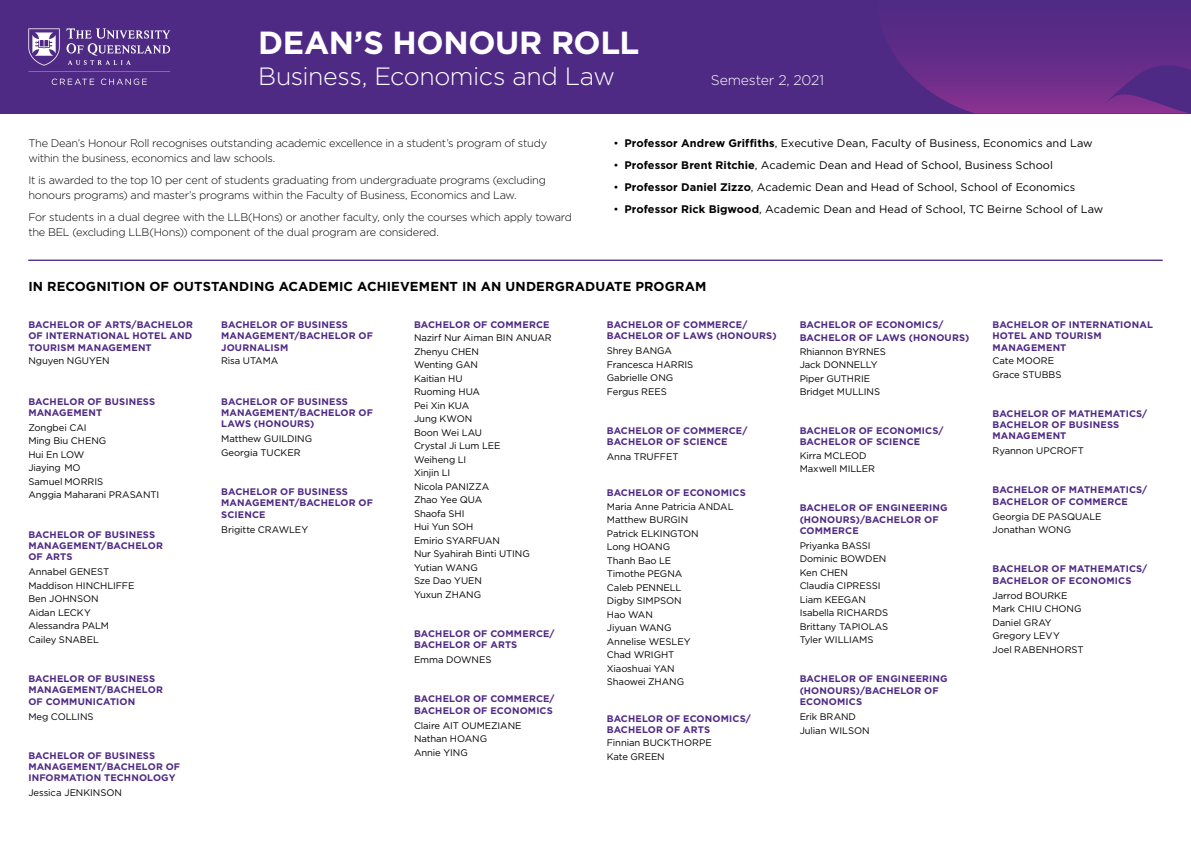
<style>
.page{position:relative;width:1191px;height:842px;background:#fff}
.page>*{position:absolute;margin:0;border:0;box-sizing:border-box;transform-origin:0 0}
.t1{font:700 32px "Gotham";letter-spacing:-.01em;color:#fff}
.t2{font:300 25px "Gotham";letter-spacing:-.015em;color:#fff}
.t3{font:300 14px "Gotham";letter-spacing:-.01em;color:#fff}
.t4{font:700 13px "Gotham";letter-spacing:.01em;color:#000}
.t5{font:300 11px/15px "Gotham";letter-spacing:-.025em;color:#000}
.t6{font:11px "Gotham";letter-spacing:.005em;color:#000}
.t7{font:9.5px/13.5px "Gotham";letter-spacing:-.01em;color:#000}
.t8{font:700 9.5px/11.4px "Gotham";letter-spacing:.015em;color:#4f2a84}
.s1{font-weight:700}
</style>
<div class="page">
<div style="left:0;top:0;width:1191px;height:113px;background:#4f2a84"></div>
<svg style="left:886px;top:37px;width:305px;height:76px"></svg>
<svg style="left:28px;top:28px;width:142px;height:57px"></svg>
<hr style="left:28px;top:260px;width:1134px;height:1px;background:#4f2a84">
<h1 class="t1" style="left:258px;top:22px;width:383px">DEAN’S HONOUR ROLL</h1>
<h2 class="t2" style="left:258px;top:60px;width:358px">Business, Economics and Law</h2>
<h3 class="t3" style="left:711px;top:71px;width:115px">Semester 2, 2021</h3>
<p class="t5" style="left:28px;top:135px;width:520px">The Dean’s Honour Roll recognises outstanding academic excellence in a student’s program of study within the business, economics and law schools.</p>
<p class="t5" style="left:28px;top:173px;width:519px">It is awarded to the top 10 per cent of students graduating from undergraduate programs (excluding honours programs) and master’s programs within the Faculty of Business, Economics and Law.</p>
<p class="t5" style="left:28px;top:210px;width:545px">For students in a dual degree with the LLB(Hons) or another faculty, only the courses which apply toward the BEL (excluding LLB(Hons)) component of the dual program are considered.</p>
<p class="t6" style="left:613px;top:136px;width:480px">• <span class="s1">Professor Andrew Griffiths</span>, Executive Dean, Faculty of Business, Economics and Law</p>
<p class="t6" style="left:613px;top:158px;width:441px">• <span class="s1">Professor Brent Ritchie</span>, Academic Dean and Head of School, Business School</p>
<p class="t6" style="left:613px;top:180px;width:463px">• <span class="s1">Professor Daniel Zizzo</span>, Academic Dean and Head of School, School of Economics</p>
<p class="t6" style="left:613px;top:203px;width:491px">• <span class="s1">Professor Rick Bigwood</span>, Academic Dean and Head of School, TC Beirne School of Law</p>
<h3 class="t4" style="left:28px;top:278px;width:679px">IN RECOGNITION OF OUTSTANDING ACADEMIC ACHIEVEMENT IN AN UNDERGRADUATE PROGRAM</h3>
<p class="t8" style="left:28px;top:319px;width:166px;text-align:justify">BACHELOR OF ARTS/BACHELOR OF INTERNATIONAL HOTEL AND TOURISM MANAGEMENT</p>
<p class="t7" style="left:28px;top:354px;width:83px">Nguyen NGUYEN</p>
<p class="t8" style="left:28px;top:395px;width:128px">BACHELOR OF BUSINESS<br>MANAGEMENT</p>
<p class="t7" style="left:28px;top:421px;width:132px">Zongbei CAI<br>Ming Biu CHENG<br>Hui En LOW<br>Jiaying MO<br>Samuel MORRIS<br>Anggia Maharani PRASANTI</p>
<p class="t8" style="left:28px;top:528px;width:136px">BACHELOR OF BUSINESS<br>MANAGEMENT/BACHELOR<br>OF ARTS</p>
<p class="t7" style="left:28px;top:565px;width:108px">Annabel GENEST<br>Maddison HINCHLIFFE<br>Ben JOHNSON<br>Aidan LECKY<br>Alessandra PALM<br>Cailey SNABEL</p>
<p class="t8" style="left:28px;top:673px;width:136px">BACHELOR OF BUSINESS<br>MANAGEMENT/BACHELOR<br>OF COMMUNICATION</p>
<p class="t7" style="left:28px;top:709px;width:67px">Meg COLLINS</p>
<p class="t8" style="left:28px;top:749px;width:153px">BACHELOR OF BUSINESS<br>MANAGEMENT/BACHELOR OF<br>INFORMATION TECHNOLOGY</p>
<p class="t7" style="left:28px;top:786px;width:95px">Jessica JENKINSON</p>
<p class="t8" style="left:221px;top:319px;width:153px">BACHELOR OF BUSINESS<br>MANAGEMENT/BACHELOR OF<br>JOURNALISM</p>
<p class="t7" style="left:221px;top:354px;width:59px">Risa UTAMA</p>
<p class="t8" style="left:221px;top:395px;width:153px">BACHELOR OF BUSINESS<br>MANAGEMENT/BACHELOR OF<br>LAWS (HONOURS)</p>
<p class="t7" style="left:221px;top:432px;width:93px">Matthew GUILDING<br>Georgia TUCKER</p>
<p class="t8" style="left:221px;top:486px;width:153px">BACHELOR OF BUSINESS<br>MANAGEMENT/BACHELOR OF<br>SCIENCE</p>
<p class="t7" style="left:221px;top:522px;width:89px">Brigitte CRAWLEY</p>
<p class="t8" style="left:414px;top:319px;width:137px">BACHELOR OF COMMERCE</p>
<p class="t7" style="left:414px;top:331px;width:139px">Nazirf Nur Aiman BIN ANUAR<br>Zhenyu CHEN<br>Wenting GAN<br>Kaitian HU<br>Ruoming HUA<br>Pei Xin KUA<br>Jung KWON<br>Boon Wei LAU<br>Crystal Ji Lum LEE<br>Weiheng LI<br>Xinjin LI<br>Nicola PANIZZA<br>Zhao Yee QUA<br>Shaofa SHI<br>Hui Yun SOH<br>Emirio SYARFUAN<br>Nur Syahirah Binti UTING<br>Yutian WANG<br>Sze Dao YUEN<br>Yuxun ZHANG</p>
<p class="t8" style="left:414px;top:628px;width:142px">BACHELOR OF COMMERCE/<br>BACHELOR OF ARTS</p>
<p class="t7" style="left:414px;top:653px;width:79px">Emma DOWNES</p>
<p class="t8" style="left:414px;top:693px;width:142px">BACHELOR OF COMMERCE/<br>BACHELOR OF ECONOMICS</p>
<p class="t7" style="left:414px;top:718px;width:109px">Claire AIT OUMEZIANE<br>Nathan HOANG<br>Annie YING</p>
<p class="t8" style="left:607px;top:319px;width:171px">BACHELOR OF COMMERCE/<br>BACHELOR OF LAWS (HONOURS)</p>
<p class="t7" style="left:607px;top:344px;width:88px">Shrey BANGA<br>Francesca HARRIS<br>Gabrielle ONG<br>Fergus REES</p>
<p class="t8" style="left:607px;top:424px;width:142px">BACHELOR OF COMMERCE/<br>BACHELOR OF SCIENCE</p>
<p class="t7" style="left:607px;top:450px;width:73px">Anna TRUFFET</p>
<p class="t8" style="left:607px;top:487px;width:140px">BACHELOR OF ECONOMICS</p>
<p class="t7" style="left:607px;top:499px;width:128px">Maria Anne Patricia ANDAL<br>Matthew BURGIN<br>Patrick ELKINGTON<br>Long HOANG<br>Thanh Bao LE<br>Timothe PEGNA<br>Caleb PENNELL<br>Digby SIMPSON<br>Hao WAN<br>Jiyuan WANG<br>Annelise WESLEY<br>Chad WRIGHT<br>Xiaoshuai YAN<br>Shaowei ZHANG</p>
<p class="t8" style="left:607px;top:712px;width:145px">BACHELOR OF ECONOMICS/<br>BACHELOR OF ARTS</p>
<p class="t7" style="left:607px;top:736px;width:106px">Finnian BUCKTHORPE<br>Kate GREEN</p>
<p class="t8" style="left:799px;top:318px;width:171px;line-height:13.5px">BACHELOR OF ECONOMICS/<br>BACHELOR OF LAWS (HONOURS)</p>
<p class="t7" style="left:799px;top:344px;width:88px">Rhiannon BYRNES<br>Jack DONNELLY<br>Piper GUTHRIE<br>Bridget MULLINS</p>
<p class="t8" style="left:799px;top:424px;width:145px">BACHELOR OF ECONOMICS/<br>BACHELOR OF SCIENCE</p>
<p class="t7" style="left:799px;top:448px;width:77px">Kirra MCLEOD<br>Maxwell MILLER</p>
<p class="t8" style="left:799px;top:502px;width:150px">BACHELOR OF ENGINEERING (HONOURS)/BACHELOR OF<br>COMMERCE</p>
<p class="t7" style="left:799px;top:538px;width:90px">Priyanka BASSI<br>Dominic BOWDEN<br>Ken CHEN<br>Claudia CIPRESSI<br>Liam KEEGAN<br>Isabella RICHARDS<br>Brittany TAPIOLAS<br>Tyler WILLIAMS</p>
<p class="t8" style="left:799px;top:673px;width:150px">BACHELOR OF ENGINEERING (HONOURS)/BACHELOR OF<br>ECONOMICS</p>
<p class="t7" style="left:799px;top:710px;width:71px">Erik BRAND<br>Julian WILSON</p>
<p class="t8" style="left:992px;top:319px;width:162px">BACHELOR OF INTERNATIONAL<br>HOTEL AND TOURISM<br>MANAGEMENT</p>
<p class="t7" style="left:992px;top:354px;width:71px">Cate MOORE<br>Grace STUBBS</p>
<p class="t8" style="left:992px;top:407px;width:156px">BACHELOR OF MATHEMATICS/<br>BACHELOR OF BUSINESS<br>MANAGEMENT</p>
<p class="t7" style="left:992px;top:444px;width:93px">Ryannon UPCROFT</p>
<p class="t8" style="left:992px;top:484px;width:156px">BACHELOR OF MATHEMATICS/<br>BACHELOR OF COMMERCE</p>
<p class="t7" style="left:992px;top:509px;width:111px">Georgia DE PASQUALE<br>Jonathan WONG</p>
<p class="t8" style="left:992px;top:563px;width:156px">BACHELOR OF MATHEMATICS/<br>BACHELOR OF ECONOMICS</p>
<p class="t7" style="left:992px;top:588px;width:93px">Jarrod BOURKE<br>Mark CHIU CHONG<br>Daniel GRAY<br>Gregory LEVY<br>Joel RABENHORST</p>
</div>
